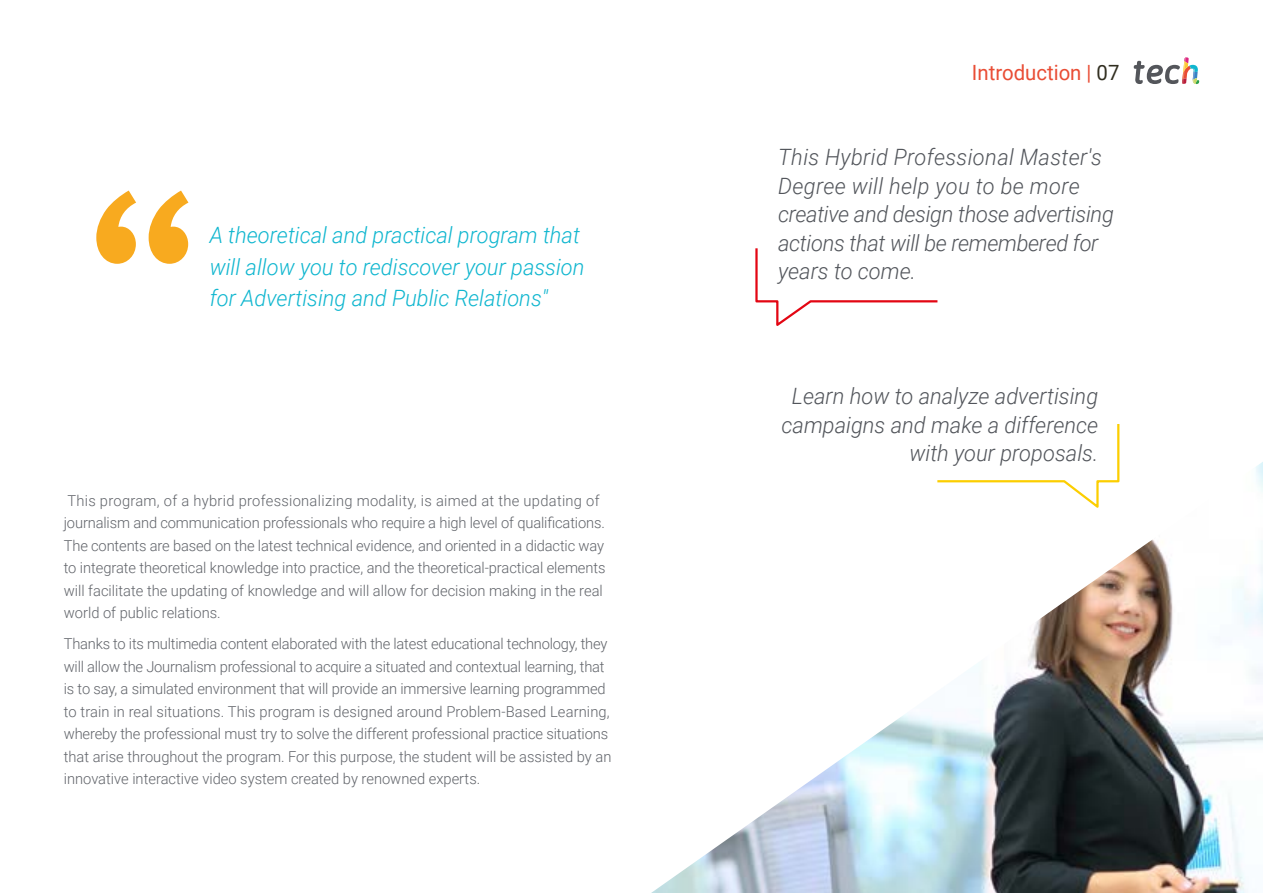
<style>
.page{position:relative;width:1263px;height:893px;background:#fff}
.page>*{position:absolute;margin:0;border:0;box-sizing:border-box;transform-origin:0 0}
.t1{font:italic 300 22.5px/28.5px "Roboto";color:#52555b}
.t2{font:italic 300 22.5px/31.5px "Roboto";color:#0fb6cf}
.t3{font:21px "Roboto";color:#e94d35}
.t4{font:300 15px/22.5px "Roboto";letter-spacing:-.01em;color:#61646a}
.s1{color:#312e20}
</style>
<div class="page">
<svg style="left:96px;top:191px;width:92px;height:73px"></svg>
<img style="left:651px;top:462px;width:612px;height:431px">
<svg style="left:755px;top:248px;width:183px;height:78px"></svg>
<svg style="left:935px;top:424px;width:185px;height:87px"></svg>
<svg style="left:1134px;top:57px;width:65px;height:27px"></svg>
<h1 class="t2" style="left:210px;top:218px;width:376px">A theoretical and practical program that will allow you to rediscover your passion for Advertising and Public Relations"</h1>
<p class="t4" style="left:64px;top:488px;width:543px">This program, of a hybrid professionalizing modality, is aimed at the updating of journalism and communication professionals who require a high level of qualifications.<br>The contents are based on the latest technical evidence, and oriented in a didactic way to integrate theoretical knowledge into practice, and the theoretical-practical elements will facilitate the updating of knowledge and will allow for decision making in the real world of public relations.</p>
<p class="t4" style="left:64px;top:632px;width:549px">Thanks to its multimedia content elaborated with the latest educational technology, they will allow the Journalism professional to acquire a situated and contextual learning, that is to say, a simulated environment that will provide an immersive learning programmed to train in real situations. This program is designed around Problem-Based Learning, whereby the professional must try to solve the different professional practice situations that arise throughout the program. For this purpose, the student will be assisted by an innovative interactive video system created by renowned experts.</p>
<h2 class="t3" style="left:972px;top:57px;width:149px">Introduction | <span class="s1">07</span></h2>
<h1 class="t1" style="left:778px;top:142px;width:337px">This Hybrid Professional Master's<br>Degree will help you to be more creative and design those advertising actions that will be remembered for years to come.</h1>
<h1 class="t1" style="left:781px;top:381px;width:318px;text-align:right">Learn how to analyze advertising campaigns and make a difference with your proposals.</h1>
</div>
